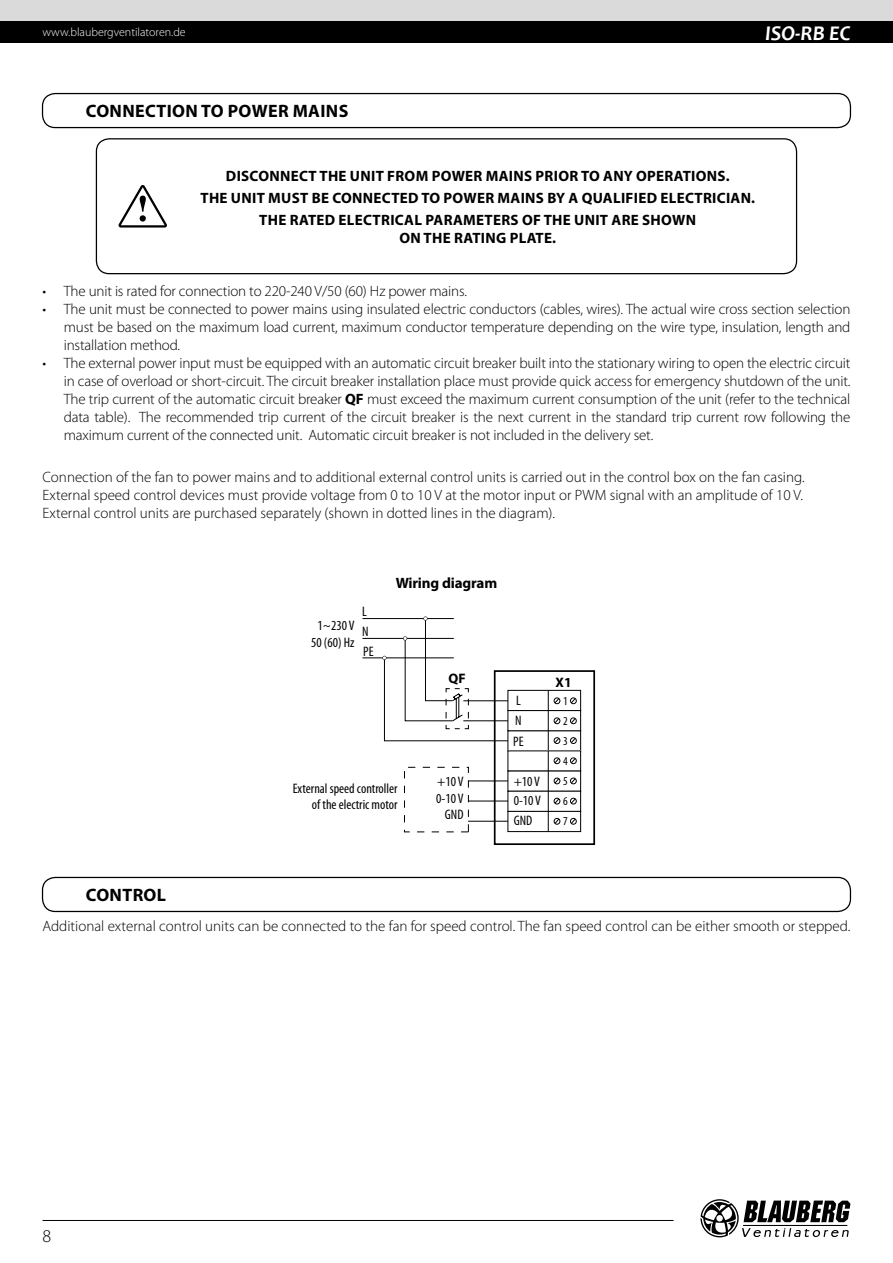
<style>
.page{position:relative;width:893px;height:1263px;background:#fff}
.page>*{position:absolute;margin:0;border:0;box-sizing:border-box;transform-origin:0 0}
.t1{font:italic 700 21px "Candara";color:#fff}
.t2{font:700 18px "Myriad Pro";letter-spacing:.02em;color:#000}
.t3{font:300 18px "Myriad Pro";color:#000}
.t4{font:300 15px/18px "Myriad Pro";letter-spacing:-.005em;color:#000;text-align:justify}
.t5{font:700 15px/22.2px "Myriad Pro";letter-spacing:.02em;color:#000;text-align:center}
.t6{font:700 15px "Myriad Pro";letter-spacing:-.01em;color:#000}
.t7{font:condensed 13.8px/16.5px "Myriad Pro";color:#000;text-align:right}
.t8{font:700 13.8px "Myriad Pro";color:#000}
.t9{font:condensed 12.15px/20.1px "Myriad Pro";color:#000}
.t10{font:300 12px "Myriad Pro";color:#fff}
.s1{font-weight:700}
</style>
<div class="page">
<div style="left:0;top:0;width:893px;height:21px;background:#dadada"></div>
<div style="left:0;top:21px;width:893px;height:22px;background:#000"></div>
<svg style="left:700px;top:1199px;width:150px;height:38px"></svg>
<hr style="left:43px;top:1220px;width:631px;height:1px;background:#000">
<hr style="left:362px;top:657px;width:92px;height:1px;background:#000">
<hr style="left:362px;top:618px;width:92px;height:1px;background:#000">
<hr style="left:362px;top:638px;width:92px;height:1px;background:#000">
<hr style="left:468px;top:780px;width:40px;height:1px;background:#000">
<hr style="left:468px;top:800px;width:40px;height:1px;background:#000">
<hr style="left:468px;top:821px;width:40px;height:1px;background:#000">
<div style="left:570px;top:737px;width:7px;height:7px;border:1px solid #000;border-radius:50%"></div>
<svg style="left:570px;top:737px;width:6px;height:7px"></svg>
<div style="left:570px;top:757px;width:7px;height:7px;border:1px solid #000;border-radius:50%"></div>
<svg style="left:570px;top:757px;width:6px;height:7px"></svg>
<div style="left:507px;top:710px;width:74px;height:21px;border:1px solid #000"></div>
<div style="left:570px;top:717px;width:7px;height:7px;border:1px solid #000;border-radius:50%"></div>
<svg style="left:570px;top:717px;width:6px;height:7px"></svg>
<div style="left:570px;top:778px;width:7px;height:6px;border:1px solid #000;border-radius:50%"></div>
<svg style="left:570px;top:777px;width:6px;height:7px"></svg>
<div style="left:570px;top:798px;width:7px;height:6px;border:1px solid #000;border-radius:50%"></div>
<svg style="left:570px;top:798px;width:6px;height:6px"></svg>
<div style="left:507px;top:811px;width:74px;height:21px;border:1px solid #000"></div>
<div style="left:570px;top:818px;width:7px;height:7px;border:1px solid #000;border-radius:50%"></div>
<svg style="left:570px;top:818px;width:6px;height:7px"></svg>
<div style="left:507px;top:690px;width:74px;height:21px;border:1px solid #000"></div>
<svg style="left:548px;top:690px;width:12px;height:141px"></svg>
<div style="left:570px;top:697px;width:7px;height:7px;border:1px solid #000;border-radius:50%"></div>
<svg style="left:570px;top:697px;width:6px;height:7px"></svg>
<div style="left:494px;top:670px;width:101px;height:175px;border:2px solid #000"></div>
<svg style="left:382px;top:616px;width:127px;height:126px"></svg>
<div style="left:404px;top:767px;width:65px;height:65px;border:1px dashed #000"></div>
<div style="left:96px;top:138px;width:701px;height:136px;border:1px solid #000;border-radius:13px"></div>
<svg style="left:118px;top:185px;width:49px;height:42px"></svg>
<div style="left:42px;top:93px;width:809px;height:35px;border:1px solid #000;border-radius:13px"></div>
<div style="left:42px;top:877px;width:809px;height:35px;border:1px solid #000;border-radius:13px"></div>
<p class="t10" style="left:43px;top:26px;width:145px">www.blaubergventilatoren.de</p>
<h1 class="t1" style="left:765px;top:20px;width:87px">ISO-RB EC</h1>
<p class="t2" style="left:86px;top:99px;width:264px">CONNECTION TO POWER MAINS</p>
<p class="t5" style="left:200px;top:164px;width:556px">DISCONNECT THE UNIT FROM POWER MAINS PRIOR TO ANY OPERATIONS.<br>THE UNIT MUST BE CONNECTED TO POWER MAINS BY A QUALIFIED ELECTRICIAN.<br>THE RATED ELECTRICAL PARAMETERS OF THE UNIT ARE SHOWN</p>
<p class="t5" style="left:399px;top:226px;width:158px">ON THE RATING PLATE.</p>
<p class="t4" style="left:43px;top:282px;width:426px">• The unit is rated for connection to 220-240 V/50 (60) Hz power mains.</p>
<p class="t4" style="left:64px;top:300px;width:788px;text-indent:-21px">• The unit must be connected to power mains using insulated electric conductors (cables, wires). The actual wire cross section selection must be based on the maximum load current, maximum conductor temperature depending on the wire type, insulation, length and installation method.</p>
<p class="t4" style="left:64px;top:354px;width:788px;text-indent:-21px">• The external power input must be equipped with an automatic circuit breaker built into the stationary wiring to open the electric circuit in case of overload or short-circuit. The circuit breaker installation place must provide quick access for emergency shutdown of the unit.<br>The trip current of the automatic circuit breaker <span class="s1">QF</span> must exceed the maximum current consumption of the unit (refer to the technical data table). The recommended trip current of the circuit breaker is the next current in the standard trip current row following the maximum current of the connected unit. Automatic circuit breaker is not included in the delivery set.</p>
<p class="t4" style="left:43px;top:468px;width:764px">Connection of the fan to power mains and to additional external control units is carried out in the control box on the fan casing.<br>External speed control devices must provide voltage from 0 to 10 V at the motor input or PWM signal with an amplitude of 10 V.<br>External control units are purchased separately (shown in dotted lines in the diagram).</p>
<p class="t2" style="left:86px;top:883px;width:82px">CONTROL</p>
<p class="t7" style="left:311px;top:617px;width:45px;text-align:center">1~230 V<br>50 (60) Hz</p>
<p class="t7" style="left:362px;top:601px;width:13px;line-height:19.8px;text-align:left">L<br>N<br>PE</p>
<p class="t6" style="left:396px;top:574px;width:103px">Wiring diagram</p>
<p class="t8" style="left:449px;top:669px;width:19px">QF</p>
<p class="t7" style="left:293px;top:780px;width:106px">External speed controller of the electric motor</p>
<p class="t7" style="left:436px;top:773px;width:29px">+10 V<br>0-10 V<br>GND</p>
<p class="t8" style="left:555px;top:673px;width:18px">Х1</p>
<p class="t7" style="left:516px;top:692px;width:6px">L</p>
<p class="t9" style="left:563px;top:691px;width:6px">1</p>
<p class="t7" style="left:515px;top:712px;width:8px">N</p>
<p class="t9" style="left:563px;top:710px;width:6px">2</p>
<p class="t7" style="left:513px;top:733px;width:12px">PE</p>
<p class="t9" style="left:563px;top:730px;width:6px">3<br>4</p>
<p class="t7" style="left:514px;top:773px;width:28px">+10 V</p>
<p class="t9" style="left:563px;top:771px;width:6px">5</p>
<p class="t7" style="left:514px;top:792px;width:29px">0-10 V</p>
<p class="t9" style="left:563px;top:791px;width:6px">6</p>
<p class="t7" style="left:514px;top:812px;width:20px">GND</p>
<p class="t9" style="left:563px;top:811px;width:6px">7</p>
<p class="t4" style="left:43px;top:917px;width:809px">Additional external control units can be connected to the fan for speed control. The fan speed control can be either smooth or stepped.</p>
<p class="t3" style="left:43px;top:1226px;width:10px">8</p>
</div>
